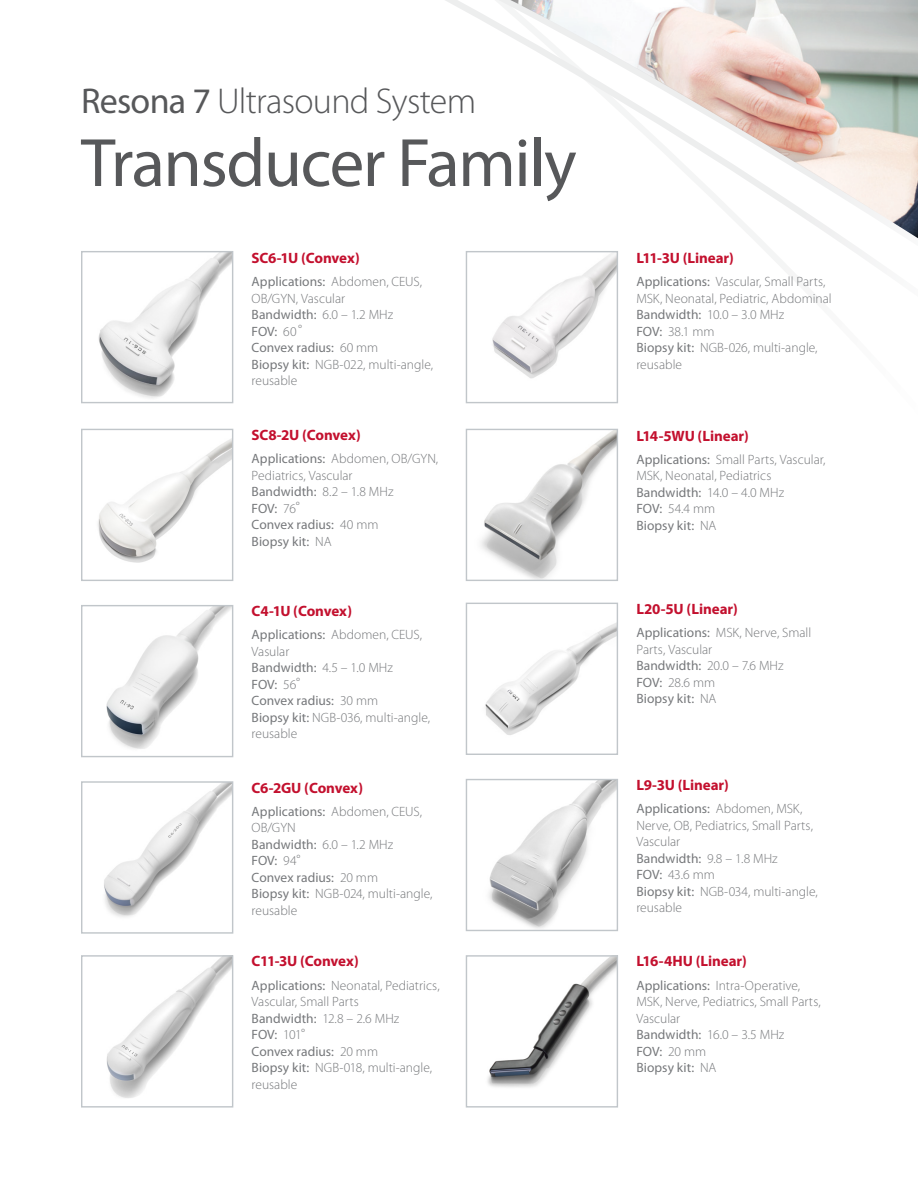
<style>
.page{position:relative;width:918px;height:1188px;background:#fff}
.page>*{position:absolute;margin:0;border:0;box-sizing:border-box;transform-origin:0 0}
.Page_Title{font:69px "Myriad Pro";letter-spacing:-.02em;color:#57585a}
.Page_Title-2{font:300 36px "Myriad Pro";letter-spacing:-.02em;color:#57585a}
.Section_Head_Small{font:700 15px "Myriad Pro";letter-spacing:-.01em;color:#c3102e}
.Body_Copy__65__K{font:300 13.5px/16.5px "Myriad Pro";color:#76787b}
.Body_Copy__65__K-2{font:13.5px "Myriad Pro";letter-spacing:.005em;color:#76787b}
.s1{font-weight:400}
.s2{font-weight:300}
</style>
<div class="page">
<svg style="left:233px;top:0;width:685px;height:355px"></svg>
<img style="left:98px;top:439px;width:133px;height:124px">
<div style="left:81px;top:429px;width:152px;height:152px;border:1px solid #c1c6ca"></div>
<img style="left:98px;top:253px;width:133px;height:145px">
<div style="left:81px;top:251px;width:152px;height:152px;border:1px solid #c1c6ca"></div>
<img style="left:104px;top:783px;width:127px;height:134px">
<div style="left:81px;top:781px;width:152px;height:153px;border:1px solid #c1c6ca"></div>
<img style="left:106px;top:957px;width:125px;height:141px">
<div style="left:81px;top:955px;width:152px;height:153px;border:1px solid #c1c6ca"></div>
<img style="left:106px;top:607px;width:125px;height:142px">
<div style="left:81px;top:605px;width:152px;height:152px;border:1px solid #c1c6ca"></div>
<img style="left:481px;top:431px;width:135px;height:148px">
<div style="left:466px;top:429px;width:152px;height:152px;border:1px solid #c1c6ca"></div>
<img style="left:485px;top:623px;width:131px;height:112px">
<div style="left:466px;top:603px;width:152px;height:152px;border:1px solid #c1c6ca"></div>
<img style="left:489px;top:781px;width:127px;height:148px">
<div style="left:466px;top:779px;width:152px;height:152px;border:1px solid #c1c6ca"></div>
<img style="left:487px;top:957px;width:129px;height:131px">
<div style="left:466px;top:955px;width:152px;height:153px;border:1px solid #c1c6ca"></div>
<img style="left:468px;top:253px;width:148px;height:126px">
<div style="left:466px;top:251px;width:152px;height:152px;border:1px solid #c1c6ca"></div>
<p class="Page_Title-2" style="left:81px;top:81px;width:397px"><span class="s1">Resona 7</span> Ultrasound System</p>
<p class="Page_Title" style="left:81px;top:125px;width:497px">Transducer Family</p>
<p class="Section_Head_Small" style="left:252px;top:249px;width:110px">SC6-1U (Convex)</p>
<p class="Body_Copy__65__K" style="left:252px;top:274px;width:172px"><span class="s1">Applications:</span> Abdomen, CEUS,<br>OB/GYN, Vascular</p>
<p class="Body_Copy__65__K-2" style="left:252px;top:307px;width:143px">Bandwidth: <span class="s2">6.0 – 1.2 MHz</span></p>
<p class="Body_Copy__65__K-2" style="left:252px;top:324px;width:52px">FOV: <span class="s2">60°</span></p>
<p class="Body_Copy__65__K-2" style="left:252px;top:340px;width:128px">Convex radius: <span class="s2">60 mm</span></p>
<p class="Body_Copy__65__K" style="left:252px;top:356px;width:183px"><span class="s1">Biopsy kit:</span> NGB-022, multi-angle, reusable</p>
<p class="Section_Head_Small" style="left:252px;top:427px;width:111px">SC8-2U (Convex)</p>
<p class="Body_Copy__65__K" style="left:252px;top:451px;width:188px"><span class="s1">Applications:</span> Abdomen, OB/GYN,<br>Pediatrics, Vascular</p>
<p class="Body_Copy__65__K-2" style="left:252px;top:484px;width:143px">Bandwidth: <span class="s2">8.2 – 1.8 MHz</span></p>
<p class="Body_Copy__65__K-2" style="left:252px;top:501px;width:50px">FOV: <span class="s2">76°</span></p>
<p class="Body_Copy__65__K-2" style="left:252px;top:517px;width:128px">Convex radius: <span class="s2">40 mm</span></p>
<p class="Body_Copy__65__K-2" style="left:252px;top:534px;width:82px">Biopsy kit: <span class="s2">NA</span></p>
<p class="Section_Head_Small" style="left:252px;top:603px;width:102px">C4-1U (Convex)</p>
<p class="Body_Copy__65__K" style="left:252px;top:627px;width:172px"><span class="s1">Applications:</span> Abdomen, CEUS,<br>Vasular</p>
<p class="Body_Copy__65__K-2" style="left:252px;top:661px;width:143px">Bandwidth: <span class="s2">4.5 – 1.0 MHz</span></p>
<p class="Body_Copy__65__K-2" style="left:252px;top:677px;width:50px">FOV: <span class="s2">56°</span></p>
<p class="Body_Copy__65__K-2" style="left:252px;top:694px;width:128px">Convex radius: <span class="s2">30 mm</span></p>
<p class="Body_Copy__65__K" style="left:252px;top:709px;width:180px"><span class="s1">Biopsy kit:</span> NGB-036, multi-angle, reusable</p>
<p class="Section_Head_Small" style="left:252px;top:779px;width:113px">C6-2GU (Convex)</p>
<p class="Body_Copy__65__K" style="left:252px;top:803px;width:172px"><span class="s1">Applications:</span> Abdomen, CEUS,<br>OB/GYN</p>
<p class="Body_Copy__65__K-2" style="left:252px;top:837px;width:143px">Bandwidth: <span class="s2">6.0 – 1.2 MHz</span></p>
<p class="Body_Copy__65__K-2" style="left:252px;top:853px;width:50px">FOV: <span class="s2">94°</span></p>
<p class="Body_Copy__65__K-2" style="left:252px;top:870px;width:128px">Convex radius: <span class="s2">20 mm</span></p>
<p class="Body_Copy__65__K" style="left:252px;top:886px;width:182px"><span class="s1">Biopsy kit:</span> NGB-024, multi-angle, reusable</p>
<p class="Section_Head_Small" style="left:252px;top:953px;width:109px">C11-3U (Convex)</p>
<p class="Body_Copy__65__K" style="left:252px;top:977px;width:190px"><span class="s1">Applications:</span> Neonatal, Pediatrics,<br>Vascular, Small Parts<br><span class="s1">Bandwidth:</span> 12.8 – 2.6 MHz</p>
<p class="Body_Copy__65__K-2" style="left:252px;top:1027px;width:55px">FOV: <span class="s2">101°</span></p>
<p class="Body_Copy__65__K-2" style="left:252px;top:1044px;width:128px">Convex radius: <span class="s2">20 mm</span></p>
<p class="Body_Copy__65__K" style="left:252px;top:1060px;width:182px"><span class="s1">Biopsy kit:</span> NGB-018, multi-angle, reusable</p>
<p class="Section_Head_Small" style="left:636px;top:249px;width:99px">L11-3U (Linear)</p>
<p class="Body_Copy__65__K" style="left:636px;top:274px;width:197px"><span class="s1">Applications:</span> Vascular, Small Parts,<br>MSK, Neonatal, Pediatric, Abdominal</p>
<p class="Body_Copy__65__K" style="left:636px;top:307px;width:149px"><span class="s1">Bandwidth:</span> 10.0 – 3.0 MHz</p>
<p class="Body_Copy__65__K" style="left:636px;top:323px;width:80px"><span class="s1">FOV:</span> 38.1 mm</p>
<p class="Body_Copy__65__K" style="left:636px;top:340px;width:183px"><span class="s1">Biopsy kit:</span> NGB-026, multi-angle, reusable</p>
<p class="Section_Head_Small" style="left:636px;top:427px;width:114px">L14-5WU (Linear)</p>
<p class="Body_Copy__65__K" style="left:636px;top:451px;width:191px"><span class="s1">Applications:</span> Small Parts, Vascular,<br>MSK, Neonatal, Pediatrics</p>
<p class="Body_Copy__65__K" style="left:636px;top:484px;width:149px"><span class="s1">Bandwidth:</span> 14.0 – 4.0 MHz</p>
<p class="Body_Copy__65__K" style="left:636px;top:501px;width:80px"><span class="s1">FOV:</span> 54.4 mm</p>
<p class="Body_Copy__65__K-2" style="left:636px;top:518px;width:82px">Biopsy kit: <span class="s2">NA</span></p>
<p class="Section_Head_Small" style="left:636px;top:600px;width:103px">L20-5U (Linear)</p>
<p class="Body_Copy__65__K" style="left:636px;top:625px;width:176px"><span class="s1">Applications:</span> MSK, Nerve, Small<br>Parts, Vascular</p>
<p class="Body_Copy__65__K" style="left:636px;top:658px;width:149px"><span class="s1">Bandwidth:</span> 20.0 – 7.6 MHz</p>
<p class="Body_Copy__65__K" style="left:636px;top:674px;width:80px"><span class="s1">FOV:</span> 28.6 mm</p>
<p class="Body_Copy__65__K-2" style="left:636px;top:691px;width:82px">Biopsy kit: <span class="s2">NA</span></p>
<p class="Section_Head_Small" style="left:636px;top:777px;width:94px">L9-3U (Linear)</p>
<p class="Body_Copy__65__K" style="left:636px;top:801px;width:178px"><span class="s1">Applications:</span> Abdomen, MSK,<br>Nerve, OB, Pediatrics, Small Parts,<br>Vascular</p>
<p class="Body_Copy__65__K-2" style="left:636px;top:851px;width:143px">Bandwidth: <span class="s2">9.8 – 1.8 MHz</span></p>
<p class="Body_Copy__65__K" style="left:636px;top:867px;width:80px"><span class="s1">FOV:</span> 43.6 mm</p>
<p class="Body_Copy__65__K" style="left:636px;top:883px;width:183px"><span class="s1">Biopsy kit:</span> NGB-034, multi-angle, reusable</p>
<p class="Section_Head_Small" style="left:636px;top:953px;width:112px">L16-4HU (Linear)</p>
<p class="Body_Copy__65__K" style="left:636px;top:977px;width:186px"><span class="s1">Applications:</span> Intra-Operative,<br>MSK, Nerve, Pediatrics, Small Parts,<br>Vascular</p>
<p class="Body_Copy__65__K" style="left:636px;top:1027px;width:149px"><span class="s1">Bandwidth:</span> 16.0 – 3.5 MHz</p>
<p class="Body_Copy__65__K-2" style="left:636px;top:1044px;width:71px">FOV: <span class="s2">20 mm</span></p>
<p class="Body_Copy__65__K-2" style="left:636px;top:1060px;width:82px">Biopsy kit: <span class="s2">NA</span></p>
</div>
